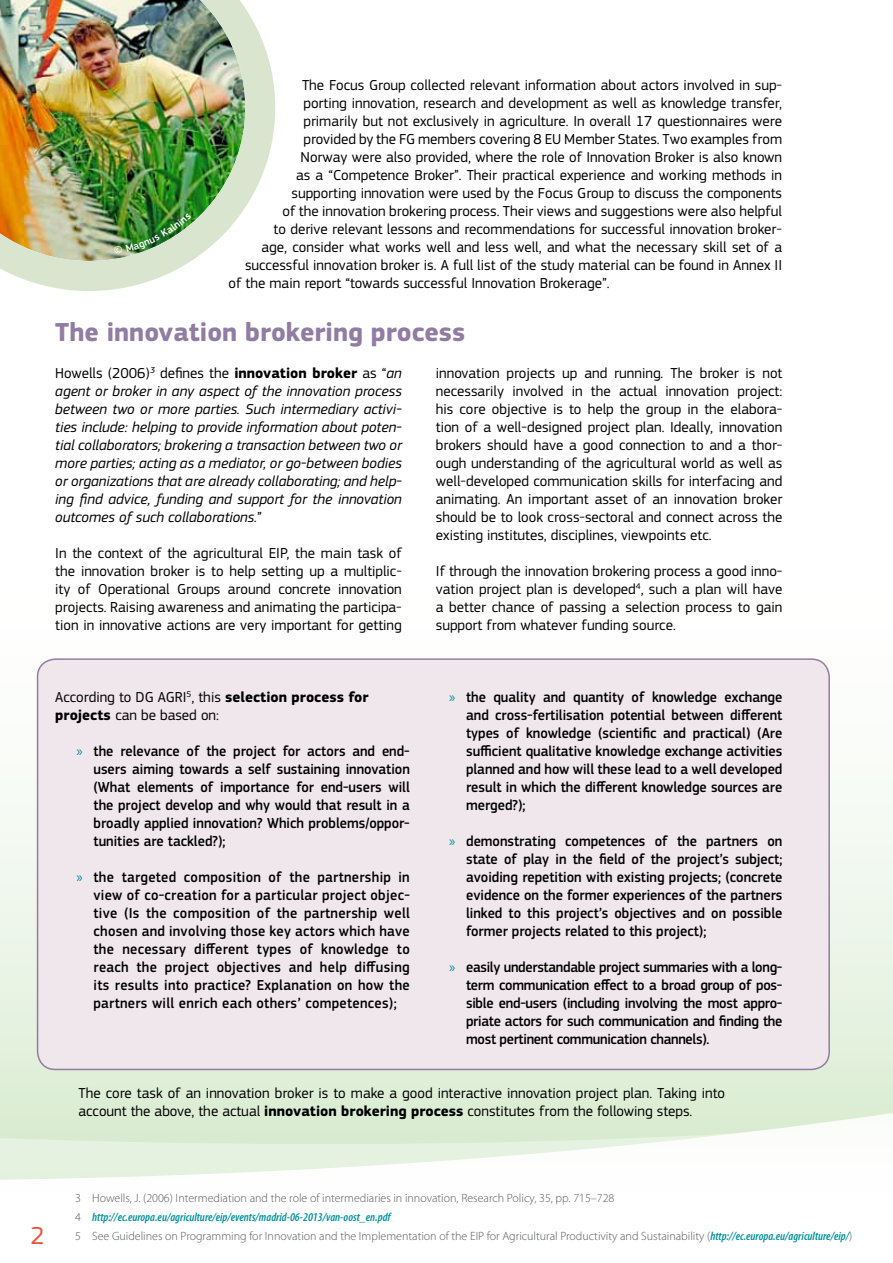
<style>
.page{position:relative;width:893px;height:1263px;background:#fff}
.page>*{position:absolute;margin:0;border:0;box-sizing:border-box;transform-origin:0 0}
.t1{font:700 27px "PF Square Sans Pro";color:#917ca2}
.t2{font:25.5px "PF Square Sans Pro";color:#f05135}
.t3{font:15px/18px "PF Square Sans Pro";color:#000;text-align:justify}
.t4{font:500 15px/18px "PF Square Sans Pro";color:#000;text-align:justify;scale:.95 1}
.t5{font:italic 15px/18px "PF Square Sans Pro";color:#000;text-align:justify}
.t6{font:300 12px/19px "Myriad Pro";color:#58595b}
.s1{font-style:normal}
.s2{font-weight:700;font-style:normal}
.s3{font-weight:700}
.s4{font-family:"Myriad Pro";font-weight:400;color:#00929c}
.s5{font-weight:600;font-style:italic;font-stretch:condensed;color:#00929c}
</style>
<div class="page">
<div style="left:38px;top:659px;width:791px;height:410px;background:#efe7eb;border-radius:18px"></div>
<svg style="left:0;top:857px;width:893px;height:323px"></svg>
<img style="left:0;top:0;width:275px;height:291px">
<img style="left:114px;top:214px;width:78px;height:40px">
<p class="t3" style="left:302px;top:76px;width:482px">The Focus Group collected relevant information about actors involved in sup-</p>
<p class="t3" style="left:304px;top:94px;width:480px">porting innovation, research and development as well as knowledge transfer,</p>
<p class="t3" style="left:304px;top:112px;width:480px">primarily but not exclusively in agriculture. In overall 17 questionnaires were</p>
<p class="t3" style="left:304px;top:130px;width:480px">provided by the FG members covering 8 EU Member States. Two examples from</p>
<p class="t3" style="left:301px;top:148px;width:483px">Norway were also provided, where the role of Innovation Broker is also known</p>
<p class="t3" style="left:296px;top:166px;width:487px">as a “Competence Broker”. Their practical experience and working methods in</p>
<p class="t3" style="left:292px;top:184px;width:492px">supporting innovation were used by the Focus Group to discuss the components</p>
<p class="t3" style="left:283px;top:202px;width:501px">of the innovation brokering process. Their views and suggestions were also helpful</p>
<p class="t3" style="left:274px;top:220px;width:510px">to derive relevant lessons and recommendations for successful innovation broker-</p>
<p class="t3" style="left:262px;top:238px;width:522px">age, consider what works well and less well, and what the necessary skill set of a</p>
<p class="t3" style="left:245px;top:256px;width:539px">successful innovation broker is. A full list of the study material can be found in Annex II</p>
<p class="t3" style="left:229px;top:274px;width:382px">of the main report “towards successful Innovation Brokerage”.</p>
<h1 class="t1" style="left:55px;top:316px;width:412px">The innovation brokering process</h1>
<p class="t5" style="left:55px;top:364px;width:348px"><span class="s1">Howells (2006)</span><sup>3</sup> <span class="s1">defines the</span> <span class="s2">innovation broker</span> <span class="s1">as “</span>an agent or broker in any aspect of the innovation process between two or more parties. Such intermediary activi&shy;ties include: helping to provide information about poten&shy;tial collaborators; brokering a transaction between two or more parties; acting as a mediator, or go-between bodies or organizations that are already collaborating; and help&shy;ing find advice, funding and support for the innovation outcomes of such collaborations.<span class="s1">”</span></p>
<p class="t3" style="left:55px;top:544px;width:348px">In the context of the agricultural EIP, the main task of the innovation broker is to help setting up a multiplic&shy;ity of Operational Groups around concrete innovation projects. Raising awareness and animating the participa&shy;tion in innovative actions are very important for getting</p>
<p class="t3" style="left:436px;top:364px;width:348px">innovation projects up and running. The broker is not necessarily involved in the actual innovation project: his core objective is to help the group in the elabora&shy;tion of a well-designed project plan. Ideally, innovation brokers should have a good connection to and a thor&shy;ough understanding of the agricultural world as well as well-developed communication skills for interfacing and animating. An important asset of an innovation broker should be to look cross-sectoral and connect across the existing institutes, disciplines, viewpoints etc.</p>
<p class="t3" style="left:436px;top:562px;width:348px">If through the innovation brokering process a good inno&shy;vation project plan is developed<sup>4</sup>, such a plan will have a better chance of passing a selection process to gain support from whatever funding source.</p>
<p class="t3" style="left:55px;top:688px;width:315px">According to DG AGRI<sup>5</sup>, this <span class="s3">selection process for projects</span> can be based on:</p>
<p class="t4" style="left:94px;top:742px;width:334px;text-indent:-17px"><span class="s4">»</span> the relevance of the project for actors and end&shy;users aiming towards a self sustaining innovation (What elements of importance for end-users will the project develop and why would that result in a broadly applied innovation? Which problems/oppor&shy;tunities are tackled?);</p>
<p class="t4" style="left:94px;top:868px;width:334px;text-indent:-17px"><span class="s4">»</span> the targeted composition of the partnership in view of co-creation for a particular project objec&shy;tive (Is the composition of the partnership well chosen and involving those key actors which have the necessary different types of knowledge to reach the project objectives and help diffusing its results into practice? Explanation on how the partners will enrich each others’ competences);</p>
<p class="t4" style="left:466px;top:688px;width:334px;text-indent:-17px"><span class="s4">»</span> the quality and quantity of knowledge exchange and cross-fertilisation potential between different types of knowledge (scientific and practical) (Are sufficient qualitative knowledge exchange activities planned and how will these lead to a well developed result in which the different knowledge sources are merged?);</p>
<p class="t4" style="left:466px;top:832px;width:334px;text-indent:-17px"><span class="s4">»</span> demonstrating competences of the partners on state of play in the field of the project’s subject; avoiding repetition with existing projects; (concrete evidence on the former experiences of the partners linked to this project’s objectives and on possible former projects related to this project);</p>
<p class="t4" style="left:466px;top:958px;width:334px;text-indent:-17px"><span class="s4">»</span> easily understandable project summaries with a long&shy;term communication effect to a broad group of pos&shy;sible end-users (including involving the most appro&shy;priate actors for such communication and finding the most pertinent communication channels).</p>
<p class="t3" style="left:79px;top:1084px;width:648px">The core task of an innovation broker is to make a good interactive innovation project plan. Taking into account the above, the actual <span class="s3">innovation brokering process</span> constitutes from the following steps.</p>
<h2 class="t2" style="left:30px;top:1220px;width:16px">2</h2>
<p class="t6" style="left:75px;top:1188px;width:779px">3 Howells, J. (2006) Intermediation and the role of intermediaries in innovation, Research Policy, 35, pp. 715–728<br>4 <span class="s5">http://ec.europa.eu/agriculture/eip/events/madrid-06-2013/van-oost_en.pdf<br></span>5 See Guidelines on Programming for Innovation and the Implementation of the EIP for Agricultural Productivity and Sustainability (<span class="s5">http://ec.europa.eu/agriculture/eip/</span>)</p>
</div>
